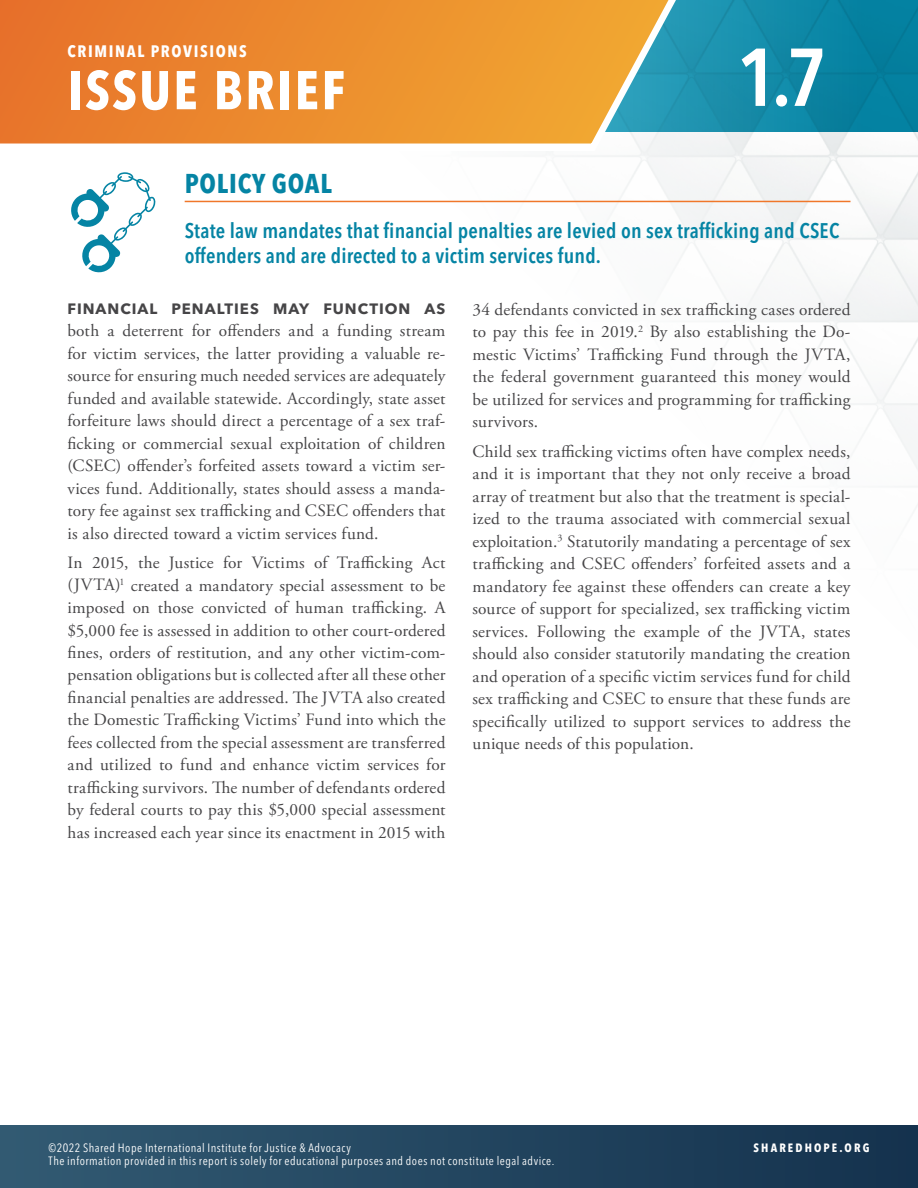
<style>
.page{position:relative;width:918px;height:1188px;background:#fff}
.page>*{position:absolute;margin:0;border:0;box-sizing:border-box;transform-origin:0 0}
.t1{font:600 condensed 81px "Avenir Next LT Pro";color:#fff}
.t2{font:700 condensed 54px "Avenir Next LT Pro";letter-spacing:.04em;color:#fff}
.t3{font:700 condensed 27px "Avenir Next LT Pro";letter-spacing:.03em;color:#0584a4}
.t4{font:600 condensed 21px/25.2px "Avenir Next LT Pro";letter-spacing:.01em;color:#0584a4}
.t5{font:17.25px/22.5px "Adobe Garamond Pro";letter-spacing:-.005em;color:#464547;text-align:justify}
.t6{font:700 condensed 16.5px "Avenir Next LT Pro";letter-spacing:.1em;color:#fff}
.t7{font:700 15px "Avenir Next LT Pro";letter-spacing:.065em;color:#464547}
.t8{font:condensed 12px "Avenir Next LT Pro";letter-spacing:.04em;color:#fff}
.t9{font:700 condensed 12px "Avenir Next LT Pro";letter-spacing:.175em;color:#fff}
</style>
<div class="page">
<img style="left:221px;top:155px;width:697px;height:332px">
<div style="left:0;top:1126px;width:918px;height:62px;background:linear-gradient(to right,#325a72,#14324d)"></div>
<hr style="left:185px;top:201px;width:665px;height:1px;background:#f0772a">
<svg style="left:71px;top:172px;width:84px;height:100px"></svg>
<svg style="left:0;top:0;width:918px;height:155px;background:#b59763"></svg>
<p class="t6" style="left:68px;top:41px;width:181px">CRIMINAL PROVISIONS</p>
<h2 class="t2" style="left:68px;top:57px;width:279px">ISSUE BRIEF</h2>
<h1 class="t1" style="left:737px;top:28px;width:92px">1.7</h1>
<h3 class="t3" style="left:185px;top:167px;width:149px">POLICY GOAL</h3>
<p class="t4" style="left:185px;top:218px;width:656px">State law mandates that financial penalties are levied on sex trafficking and CSEC offenders and are directed to a victim services fund.</p>
<p class="t7" style="left:68px;top:299px;width:379px">FINANCIAL PENALTIES MAY FUNCTION AS</p>
<p class="t5" style="left:68px;top:320px;width:380px">both a deterrent for offenders and a funding stream for victim services, the latter providing a valuable re&shy;source for ensuring much needed services are adequately funded and available statewide. Accordingly, state asset forfeiture laws should direct a percentage of a sex traf&shy;ficking or commercial sexual exploitation of children (CSEC) offender’s forfeited assets toward a victim ser&shy;vices fund. Additionally, states should assess a manda&shy;tory fee against sex trafficking and CSEC offenders that is also directed toward a victim services fund.</p>
<p class="t5" style="left:68px;top:552px;width:380px">In 2015, the Justice for Victims of Trafficking Act (JVTA)<sup>1</sup> created a mandatory special assessment to be imposed on those convicted of human trafficking. A $5,000 fee is assessed in addition to other court-ordered fines, orders of restitution, and any other victim-com&shy;pensation obligations but is collected after all these other financial penalties are addressed. The JVTA also created the Domestic Trafficking Victims’ Fund into which the fees collected from the special assessment are transferred and utilized to fund and enhance victim services for trafficking survivors. The number of defendants ordered by federal courts to pay this $5,000 special assessment has increased each year since its enactment in 2015 with</p>
<p class="t5" style="left:472px;top:299px;width:380px">34 defendants convicted in sex trafficking cases ordered to pay this fee in 2019.<sup>2</sup> By also establishing the Do&shy;mestic Victims’ Trafficking Fund through the JVTA, the federal government guaranteed this money would be utilized for services and programming for trafficking survivors.</p>
<p class="t5" style="left:472px;top:441px;width:380px">Child sex trafficking victims often have complex needs, and it is important that they not only receive a broad array of treatment but also that the treatment is special&shy;ized to the trauma associated with commercial sexual exploitation.<sup>3</sup> Statutorily mandating a percentage of sex trafficking and CSEC offenders’ forfeited assets and a mandatory fee against these offenders can create a key source of support for specialized, sex trafficking victim services. Following the example of the JVTA, states should also consider statutorily mandating the creation and operation of a specific victim services fund for child sex trafficking and CSEC to ensure that these funds are specifically utilized to support services to address the unique needs of this population.</p>
<p class="t8" style="left:49px;top:1140px;width:304px">©2022 Shared Hope International Institute for Justice &amp; Advocacy</p>
<p class="t9" style="left:754px;top:1140px;width:117px">SHAREDHOPE.ORG</p>
<p class="t8" style="left:49px;top:1154px;width:507px">The information provided in this report is solely for educational purposes and does not constitute legal advice.</p>
</div>
